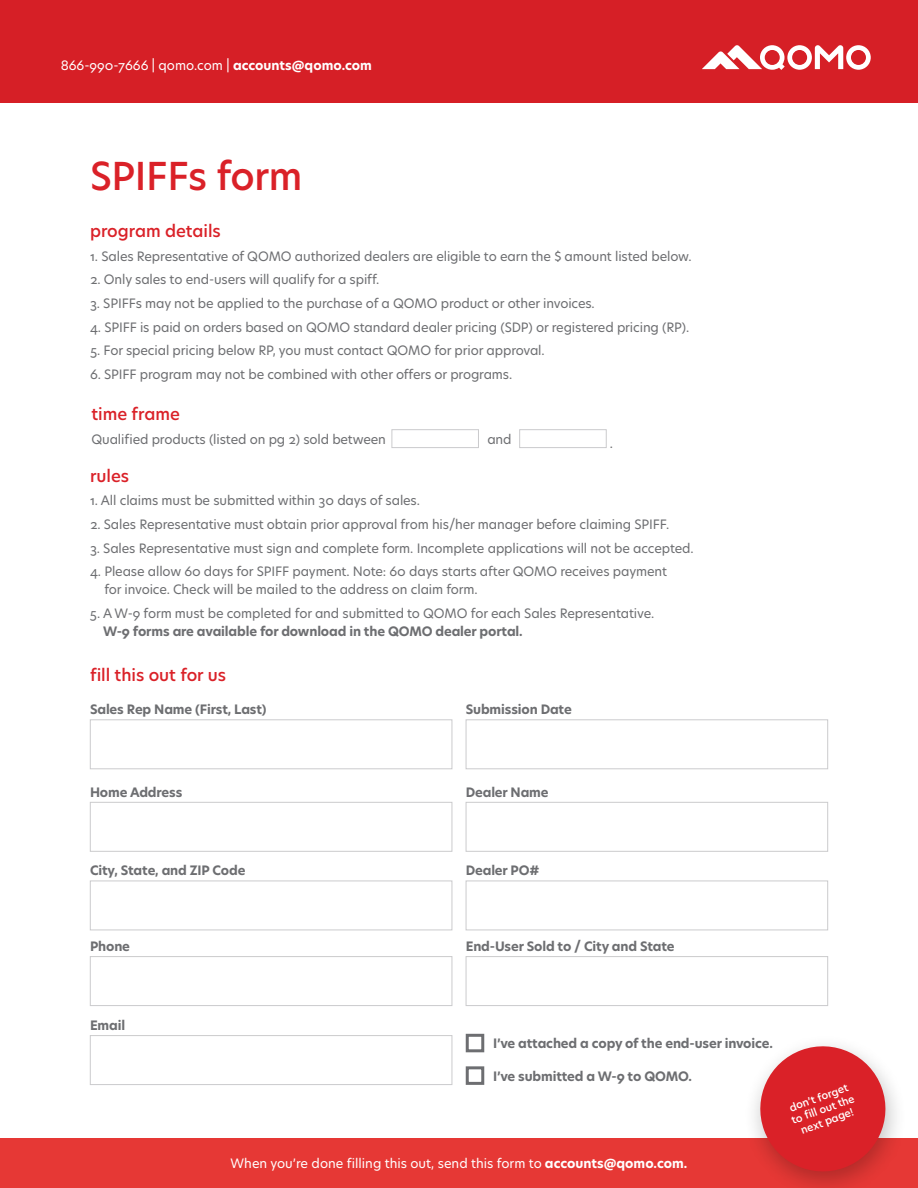
<style>
.page{position:relative;width:918px;height:1188px;background:#fff}
.page>*{position:absolute;margin:0;border:0;box-sizing:border-box;transform-origin:0 0}
.t1{font:500 37.8px "Hero New";letter-spacing:-.01em;color:#da2128}
.t2{font:500 16.5px "Hero New";color:#da2128}
.t3{font:12.75px/18px "Hero New";letter-spacing:-.01em;color:#6d6e71}
.t4{font:700 12.75px "Hero New";letter-spacing:-.01em;color:#6d6e71}
.t5{font:12.75px "Hero New";color:#fff}
.t6{font:500 10.5px/12.3px "Hero New";color:#fff;text-align:center}
.s1{font-weight:700}
</style>
<div class="page">
<div style="left:0;top:0;width:918px;height:103px;background:#d61f26"></div>
<svg style="left:702px;top:45px;width:169px;height:25px"></svg>
<div style="left:0;top:1138px;width:918px;height:50px;background:#e63835"></div>
<div style="left:392px;top:429px;width:87px;height:19px;border:1px solid #cbcbcd"></div>
<div style="left:519px;top:429px;width:88px;height:19px;border:1px solid #cbcbcd"></div>
<div style="left:90px;top:720px;width:362px;height:49px;border:1px solid #cbcbcd"></div>
<div style="left:90px;top:802px;width:362px;height:50px;border:1px solid #cbcbcd"></div>
<div style="left:90px;top:881px;width:362px;height:49px;border:1px solid #cbcbcd"></div>
<div style="left:90px;top:956px;width:362px;height:50px;border:1px solid #cbcbcd"></div>
<div style="left:466px;top:720px;width:362px;height:49px;border:1px solid #cbcbcd"></div>
<div style="left:466px;top:802px;width:362px;height:50px;border:1px solid #cbcbcd"></div>
<div style="left:466px;top:881px;width:362px;height:49px;border:1px solid #cbcbcd"></div>
<div style="left:466px;top:956px;width:362px;height:50px;border:1px solid #cbcbcd"></div>
<div style="left:90px;top:1035px;width:362px;height:50px;border:1px solid #cbcbcd"></div>
<div style="left:466px;top:1034px;width:18px;height:18px;border:3px solid #6d6e71"></div>
<div style="left:466px;top:1066px;width:18px;height:19px;border:3px solid #6d6e71"></div>
<div style="left:743px;top:1034px;width:165px;height:154px;background:#000;opacity:.25"></div>
<svg style="left:752px;top:1038px;width:141px;height:141px"></svg>
<p class="t5" style="left:61px;top:57px;width:313px">866-990-7666 | qomo.com | <span class="s1">accounts@qomo.com</span></p>
<h1 class="t1" style="left:90px;top:151px;width:214px">SPIFFs form</h1>
<p class="t2" style="left:90px;top:220px;width:132px">program details</p>
<p class="t3" style="left:90px;top:247px;width:603px">1. Sales Representative of QOMO authorized dealers are eligible to earn the $ amount listed below.</p>
<p class="t3" style="left:90px;top:270px;width:291px">2. Only sales to end-users will qualify for a spiff.</p>
<p class="t3" style="left:90px;top:294px;width:506px">3. SPIFFs may not be applied to the purchase of a QOMO product or other invoices.</p>
<p class="t3" style="left:90px;top:318px;width:601px">4. SPIFF is paid on orders based on QOMO standard dealer pricing (SDP) or registered pricing (RP).</p>
<p class="t3" style="left:90px;top:341px;width:456px">5. For special pricing below RP, you must contact QOMO for prior approval.</p>
<p class="t3" style="left:90px;top:365px;width:424px">6. SPIFF program may not be combined with other offers or programs.</p>
<p class="t2" style="left:92px;top:403px;width:90px">time frame</p>
<p class="t3" style="left:92px;top:430px;width:296px">Qualified products (listed on pg 2) sold between</p>
<p class="t3" style="left:487px;top:430px;width:26px">and</p>
<p class="t2" style="left:90px;top:465px;width:41px">rules</p>
<p class="t3" style="left:610px;top:434px;width:5px">.</p>
<p class="t3" style="left:90px;top:492px;width:332px">1. All claims must be submitted within 30 days of sales.</p>
<p class="t3" style="left:90px;top:515px;width:581px">2. Sales Representative must obtain prior approval from his/her manager before claiming SPIFF.</p>
<p class="t3" style="left:90px;top:539px;width:605px">3. Sales Representative must sign and complete form. Incomplete applications will not be accepted.</p>
<p class="t3" style="left:104px;top:562px;width:564px;text-indent:-14px">4. Please allow 60 days for SPIFF payment. Note: 60 days starts after QOMO receives payment for invoice. Check will be mailed to the address on claim form.</p>
<p class="t3" style="left:90px;top:604px;width:566px">5. A W-9 form must be completed for and submitted to QOMO for each Sales Representative.</p>
<p class="t4" style="left:103px;top:623px;width:421px">W-9 forms are available for download in the QOMO dealer portal.</p>
<p class="t2" style="left:90px;top:664px;width:138px">fill this out for us</p>
<p class="t4" style="left:90px;top:701px;width:178px">Sales Rep Name (First, Last)</p>
<p class="t4" style="left:466px;top:701px;width:108px">Submission Date</p>
<p class="t4" style="left:90px;top:783px;width:94px">Home Address</p>
<p class="t4" style="left:466px;top:783px;width:84px">Dealer Name</p>
<p class="t4" style="left:90px;top:862px;width:157px">City, State, and ZIP Code</p>
<p class="t4" style="left:90px;top:938px;width:42px">Phone</p>
<p class="t4" style="left:466px;top:862px;width:75px">Dealer PO#</p>
<p class="t4" style="left:466px;top:938px;width:210px">End-User Sold to / City and State</p>
<p class="t4" style="left:90px;top:1017px;width:37px">Email</p>
<p class="t4" style="left:493px;top:1035px;width:281px">I’ve attached a copy of the end-user invoice.</p>
<p class="t4" style="left:493px;top:1067px;width:201px">I’ve submitted a W-9 to QOMO.</p>
<p class="t5" style="left:231px;top:1155px;width:458px">When you’re done filling this out, send this form to <span class="s1">accounts@qomo.com.</span></p>
<p class="t6" style="left:786px;top:1103px;width:68px;rotate:-20deg">don’t forget to fi ll out the next page!</p>
</div>
